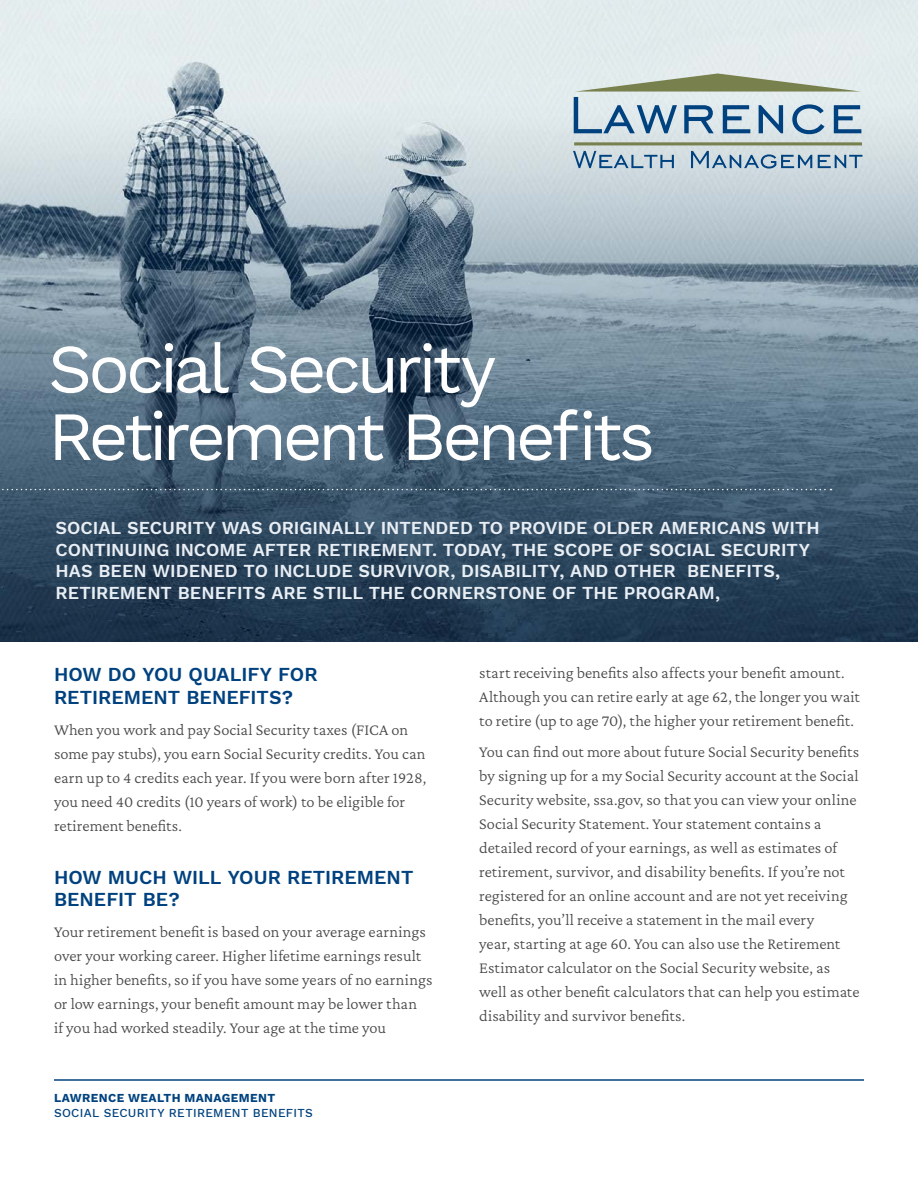
<style>
.page{position:relative;width:918px;height:1188px;background:#fff}
.page>*{position:absolute;margin:0;border:0;box-sizing:border-box;transform-origin:0 0}
.t1{font:69px/67.5px "Work Sans";letter-spacing:-.065em;color:#fff}
.t2{font:600 19.5px/22.5px "Work Sans";color:#00427f}
.t3{font:600 18px/21.6px "Work Sans";color:#e8eef4}
.t4{font:200 16.5px/24px "Crimson Pro";color:#484848}
.t5{font:500 12px "Work Sans";letter-spacing:.025em;color:#00427f}
.t6{font:700 12px "Work Sans";letter-spacing:.03em;color:#00427f}
</style>
<div class="page">
<img style="left:0;top:0;width:918px;height:642px">
<svg style="left:573px;top:151px;width:101px;height:17px;background:#9cb5c7"></svg>
<svg style="left:691px;top:151px;width:121px;height:18px;background:#9ab3c6"></svg>
<svg style="left:818px;top:155px;width:45px;height:13px"></svg>
<hr style="left:574px;top:142px;width:288px;height:3px;background:#78804d">
<svg style="left:574px;top:73px;width:287px;height:61px;background:#adc0c3"></svg>
<hr style="left:54px;top:1079px;width:810px;height:2px;background:#00427f">
<svg style="left:0;top:489px;width:832px;height:1px"></svg>
<h1 class="t1" style="left:48px;top:338px;width:609px">Social Security<br>Retirement Benefits</h1>
<p class="t3" style="left:56px;top:518px;width:766px">SOCIAL SECURITY WAS ORIGINALLY INTENDED TO PROVIDE OLDER AMERICANS WITH CONTINUING INCOME AFTER RETIREMENT. TODAY, THE SCOPE OF SOCIAL SECURITY HAS BEEN WIDENED TO INCLUDE SURVIVOR, DISABILITY, AND OTHER BENEFITS, RETIREMENT BENEFITS ARE STILL THE CORNERSTONE OF THE PROGRAM,</p>
<p class="t2" style="left:54px;top:664px;width:265px">HOW DO YOU QUALIFY FOR<br>RETIREMENT BENEFITS?</p>
<p class="t4" style="left:54px;top:717px;width:374px">When you work and pay Social Security taxes (FICA on some pay stubs), you earn Social Security credits. You can earn up to 4 credits each year. If you were born after 1928, you need 40 credits (10 years of work) to be eligible for retirement benefits.</p>
<p class="t2" style="left:54px;top:867px;width:361px">HOW MUCH WILL YOUR RETIREMENT<br>BENEFIT BE?</p>
<p class="t4" style="left:54px;top:919px;width:380px">Your retirement benefit is based on your average earnings over your working career. Higher lifetime earnings result in higher benefits, so if you have some years of no earnings or low earnings, your benefit amount may be lower than<br>if you had worked steadily. Your age at the time you</p>
<p class="t6" style="left:54px;top:1091px;width:223px">LAWRENCE WEALTH MANAGEMENT</p>
<p class="t5" style="left:54px;top:1106px;width:261px">SOCIAL SECURITY RETIREMENT BENEFITS</p>
<p class="t4" style="left:479px;top:660px;width:382px">start receiving benefits also affects your benefit amount.<br>Although you can retire early at age 62, the longer you wait to retire (up to age 70), the higher your retirement benefit.</p>
<p class="t4" style="left:479px;top:739px;width:382px">You can find out more about future Social Security benefits by signing up for a my Social Security account at the Social Security website, ssa.gov, so that you can view your online Social Security Statement. Your statement contains a detailed record of your earnings, as well as estimates of retirement, survivor, and disability benefits. If you’re not registered for an online account and are not yet receiving benefits, you’ll receive a statement in the mail every<br>year, starting at age 60. You can also use the Retirement Estimator calculator on the Social Security website, as well as other benefit calculators that can help you estimate disability and survivor benefits.</p>
</div>
